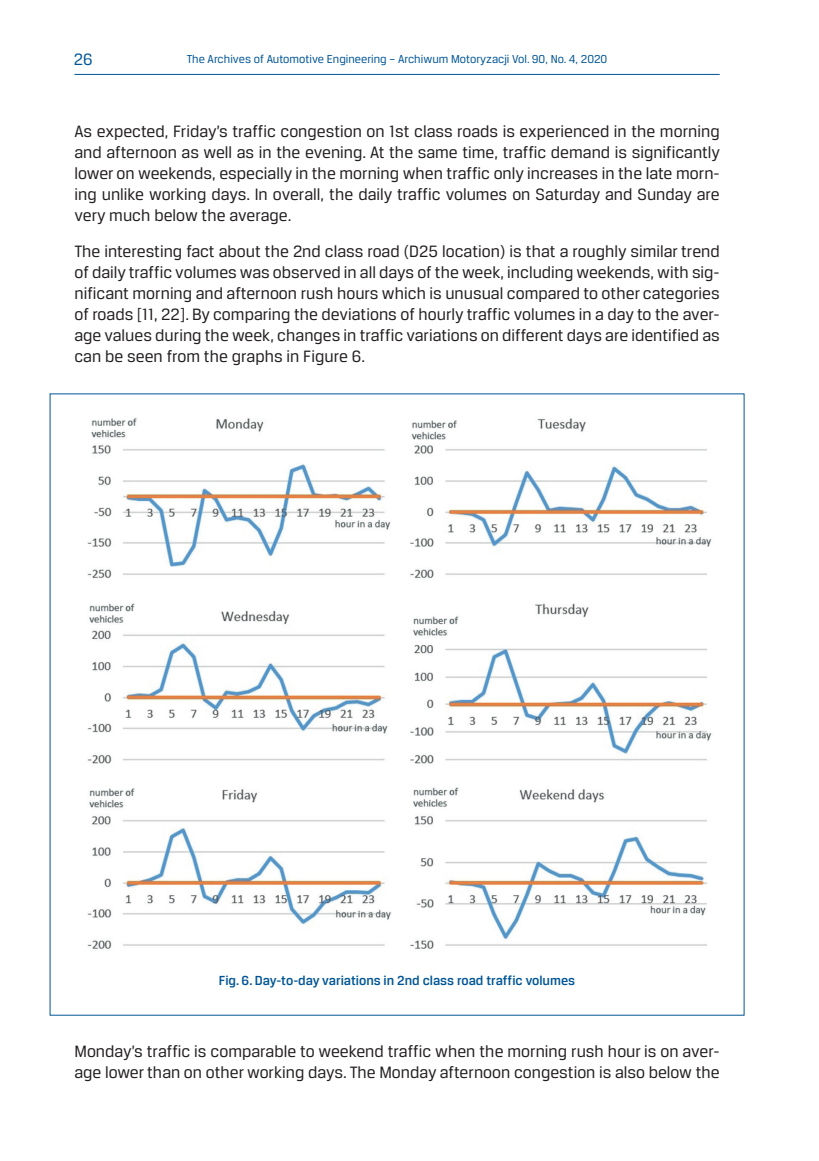
<style>
.page{position:relative;width:819px;height:1161px;background:#fff}
.page>*{position:absolute;margin:0;border:0;box-sizing:border-box;transform-origin:0 0}
.t1{font:17.5px/21px "Breuer Text";color:#231f20;text-align:justify}
.t2{font:17.5px "Breuer Text";color:#005595}
.t3{font:500 14px "Breuer Text";color:#005595}
.t4{font:12.25px "Breuer Text";color:#005595}
</style>
<div class="page">
<hr style="left:74px;top:74px;width:645px;height:1px;background:#005595">
<img style="left:87px;top:418px;width:625px;height:531px">
<p class="t2" style="left:74px;top:50px;width:20px">26</p>
<p class="t4" style="left:187px;top:52px;width:422px">The Archives of Automotive Engineering – Archiwum Motoryzacji Vol. 90, No. 4, 2020</p>
<p class="t1" style="left:74px;top:121px;width:647px">As expected, Friday’s traffic congestion on 1st class roads is experienced in the morning and afternoon as well as in the evening. At the same time, traffic demand is significantly lower on weekends, especially in the morning when traffic only increases in the late morn&shy;ing unlike working days. In overall, the daily traffic volumes on Saturday and Sunday are very much below the average.</p>
<p class="t1" style="left:74px;top:241px;width:646px">The interesting fact about the 2nd class road (D25 location) is that a roughly similar trend of daily traffic volumes was observed in all days of the week, including weekends, with sig&shy;nificant morning and afternoon rush hours which is unusual compared to other categories of roads [11, 22]. By comparing the deviations of hourly traffic volumes in a day to the aver&shy;age values during the week, changes in traffic variations on different days are identified as can be seen from the graphs in Figure 6.</p>
<p class="t3" style="left:219px;top:973px;width:358px">Fig. 6. Day-to-day variations in 2nd class road traffic volumes</p>
<p class="t1" style="left:74px;top:1040px;width:646px">Monday’s traffic is comparable to weekend traffic when the morning rush hour is on aver&shy;age lower than on other working days. The Monday afternoon congestion is also below the</p>
</div>
